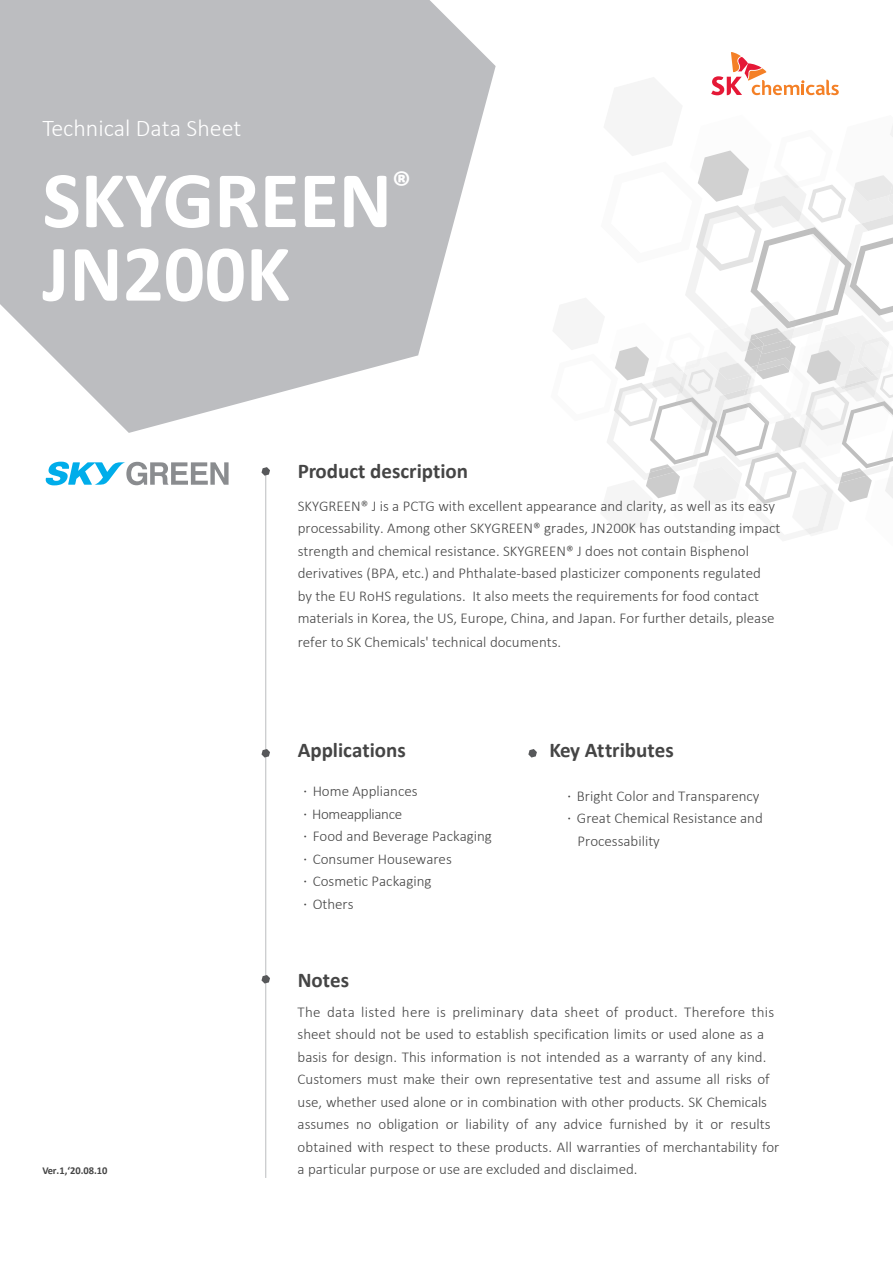
<style>
.page{position:relative;width:893px;height:1263px;background:#fff}
.page>*{position:absolute;margin:0;border:0;box-sizing:border-box;transform-origin:0 0}
.t1{font:700 81px/73.5px "Calibri";color:#fff}
.t2{font:300 24px "Calibri";color:#fff}
.t3{font:700 21px "Calibri";color:#454545}
.t4{font:300 15px/22.5px "Calibri";color:#454545}
.t5{font:700 10.5px "Calibri";color:#454545}
.s1{font-family:"YDIYGO320";font-weight:400}
</style>
<div class="page">
<svg style="left:0;top:0;width:496px;height:433px;fill:#bcbdc0"></svg>
<svg style="left:46px;top:462px;width:183px;height:23px"></svg>
<hr style="left:265px;top:471px;width:1px;height:707px;background:#bcbdc0">
<svg style="left:261px;top:467px;width:9px;height:9px"></svg>
<svg style="left:261px;top:749px;width:9px;height:8px"></svg>
<svg style="left:528px;top:749px;width:9px;height:8px"></svg>
<svg style="left:261px;top:975px;width:9px;height:8px"></svg>
<svg style="left:607px;top:52px;width:286px;height:483px"></svg>
<h2 class="t2" style="left:43px;top:113px;width:200px">Technical Data Sheet</h2>
<h1 class="t1" style="left:43px;top:162px;width:370px">SKYGREEN<sup>®<br></sup>JN200K</h1>
<h3 class="t3" style="left:298px;top:456px;width:172px">Product description</h3>
<p class="t4" style="left:298px;top:494px;width:484px">SKYGREEN® J is a PCTG with excellent appearance and clarity, as well as its easy processability. Among other SKYGREEN® grades, JN200K has outstanding impact strength and chemical resistance. SKYGREEN® J does not contain Bisphenol derivatives (BPA, etc.) and Phthalate-based plasticizer components regulated<br>by the EU RoHS regulations. It also meets the requirements for food contact materials in Korea, the US, Europe, China, and Japan. For further details, please refer to SK Chemicals' technical documents.</p>
<h3 class="t3" style="left:298px;top:735px;width:110px">Applications</h3>
<h3 class="t3" style="left:549px;top:735px;width:126px">Key Attributes</h3>
<p class="t4" style="left:298px;top:780px;width:196px"><span class="s1">ㆍ</span>Home Appliances<span class="s1">ㆍ</span>Homeappliance<br><span class="s1">ㆍ</span>Food and Beverage Packaging<span class="s1">ㆍ</span>Consumer Housewares<span class="s1">ㆍ</span>Cosmetic Packaging<br><span class="s1">ㆍ</span>Others</p>
<p class="t4" style="left:562px;top:784px;width:199px"><span class="s1">ㆍ</span>Bright Color and Transparency</p>
<p class="t4" style="left:562px;top:807px;width:202px"><span class="s1">ㆍ</span>Great Chemical Resistance and</p>
<p class="t4" style="left:577px;top:829px;width:84px">Processability</p>
<p class="t5" style="left:43px;top:1163px;width:67px">Ver.1,‘20.08.10</p>
<h3 class="t3" style="left:298px;top:965px;width:53px">Notes</h3>
<p class="t4" style="left:298px;top:1000px;width:483px">The data listed here is preliminary data sheet of product. Therefore this sheet should not be used to establish specification limits or used alone as a basis for design. This information is not intended as a warranty of any kind.<br>Customers must make their own representative test and assume all risks of use, whether used alone or in combination with other products. SK Chemicals assumes no obligation or liability of any advice furnished by it or results obtained with respect to these products. All warranties of merchantability for a particular purpose or use are excluded and disclaimed.</p>
</div>
